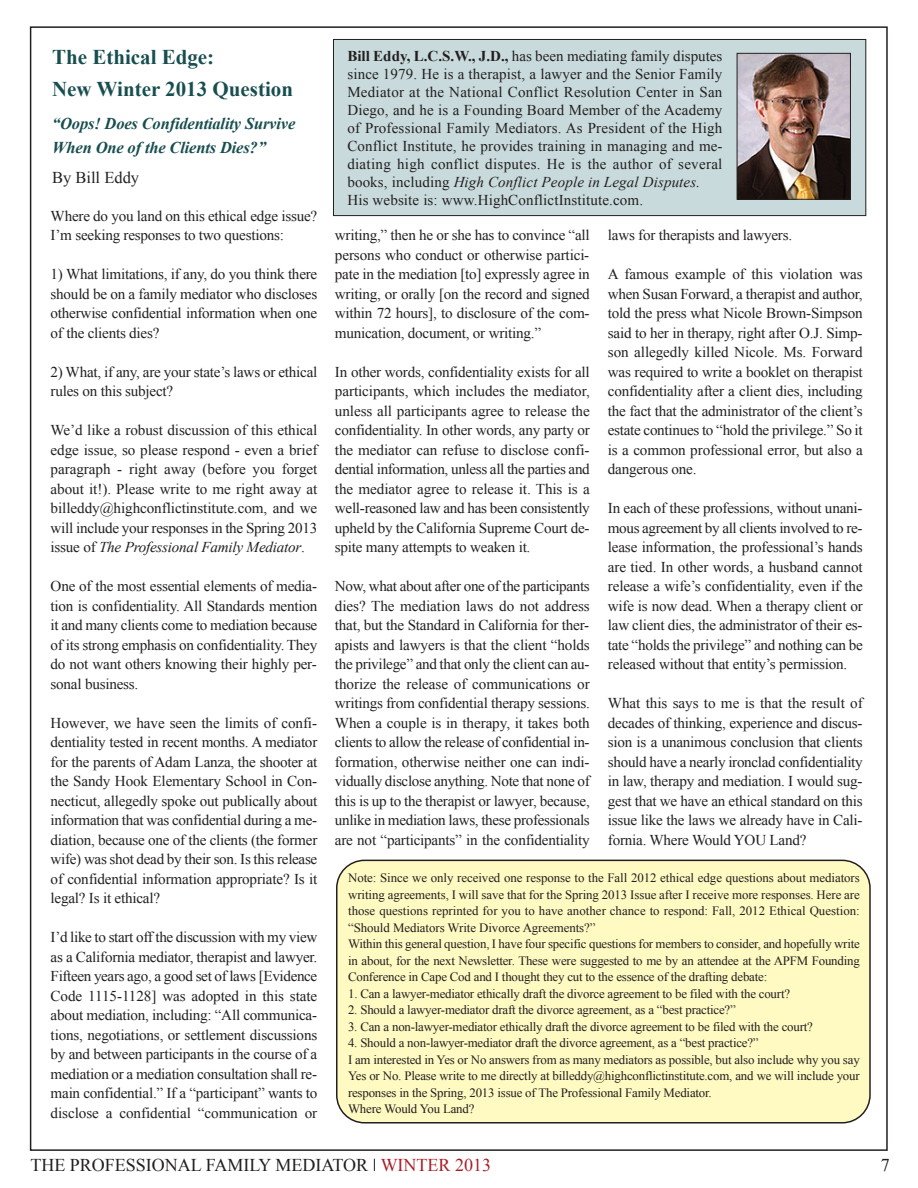
<style>
.page{position:relative;width:918px;height:1188px;background:#fff}
.page>*{position:absolute;margin:0;border:0;box-sizing:border-box;transform-origin:0 0}
.t1{font:700 21px/31.5px "Times New Roman";color:#184e4f}
.t2{font:18px "Times New Roman";color:#231f20}
.t3{font:italic 700 16.5px/24px "Times New Roman";letter-spacing:-.01em;color:#184e4f}
.t4{font:16.5px "Times New Roman";color:#231f20}
.t5{font:15px/19.5px "Times New Roman";letter-spacing:-.015em;color:#231f20;text-align:justify}
.t6{font:15px/18px "Times New Roman";letter-spacing:.01em;color:#231f20}
.t7{font:12.75px/16.5px "Times New Roman";letter-spacing:-.015em;color:#231f20}
.s1{font-style:italic}
.s2{font-weight:700}
.s3{color:#a81e28}
</style>
<div class="page">
<svg style="left:374px;top:1159px;width:1px;height:12px"></svg>
<div style="left:333px;top:39px;width:533px;height:177px;background:#c8dadc"></div>
<div style="left:333px;top:39px;width:533px;height:177px;border:1px solid #231f20"></div>
<img style="left:739px;top:55px;width:110px;height:143px">
<div style="left:737px;top:53px;width:114px;height:147px;border:1px solid #231f20"></div>
<div style="left:336px;top:860px;width:535px;height:264px;background:#fffac1"></div>
<h1 class="t1" style="left:52px;top:42px;width:242px">The Ethical Edge:<br>New Winter 2013 Question</h1>
<p class="t3" style="left:52px;top:111px;width:245px">“Oops! Does Confidentiality Survive<br>When One of the Clients Dies?”</p>
<p class="t4" style="left:52px;top:168px;width:89px">By Bill Eddy</p>
<p class="t5" style="left:51px;top:206px;width:268px">Where do you land on this ethical edge issue?<br>I’m seeking responses to two questions:</p>
<p class="t5" style="left:51px;top:264px;width:268px">1) What limitations, if any, do you think there should be on a family mediator who discloses otherwise confidential information when one of the clients dies?</p>
<p class="t5" style="left:51px;top:362px;width:268px">2) What, if any, are your state’s laws or ethical rules on this subject?</p>
<p class="t5" style="left:51px;top:420px;width:268px">We’d like a robust discussion of this ethical edge issue, so please respond - even a brief paragraph - right away (before you forget about it!). Please write to me right away at billeddy@highconflictinstitute.com, and we will include your responses in the Spring 2013 issue of <span class="s1">The Professional Family Mediator</span>.</p>
<p class="t5" style="left:51px;top:576px;width:268px">One of the most essential elements of media&shy;tion is confidentiality. All Standards mention it and many clients come to mediation because of its strong emphasis on confidentiality. They do not want others knowing their highly per&shy;sonal business.</p>
<p class="t5" style="left:51px;top:713px;width:268px">However, we have seen the limits of confi&shy;dentiality tested in recent months. A mediator for the parents of Adam Lanza, the shooter at the Sandy Hook Elementary School in Con&shy;necticut, allegedly spoke out publically about information that was confidential during a me&shy;diation, because one of the clients (the former wife) was shot dead by their son. Is this release of confidential information appropriate? Is it legal? Is it ethical?</p>
<p class="t5" style="left:51px;top:927px;width:268px">I’d like to start off the discussion with my view as a California mediator, therapist and lawyer.<br>Fifteen years ago, a good set of laws [Evidence Code 1115-1128] was adopted in this state about mediation, including: “All communica&shy;tions, negotiations, or settlement discussions by and between participants in the course of a mediation or a mediation consultation shall re&shy;main confidential.” If a “participant” wants to disclose a confidential “communication or</p>
<p class="t6" style="left:347px;top:47px;width:377px"><span class="s2">Bill Eddy, L.C.S.W., J.D.,</span> has been mediating family disputes since 1979. He is a therapist, a lawyer and the Senior Family Mediator at the National Conflict Resolution Center in San Diego, and he is a Founding Board Member of the Academy of Professional Family Mediators. As President of the High Conflict Institute, he provides training in managing and me&shy;diating high conflict disputes. He is the author of several books, including <span class="s1">High Conflict People in Legal Disputes.<br></span>His website is: www.HighConflictInstitute.com.</p>
<p class="t5" style="left:608px;top:225px;width:186px">laws for therapists and lawyers.</p>
<p class="t5" style="left:608px;top:264px;width:256px">A famous example of this violation was when Susan Forward, a therapist and author, told the press what Nicole Brown-Simpson said to her in therapy, right after O.J. Simp&shy;son allegedly killed Nicole. Ms. Forward was required to write a booklet on therapist confidentiality after a client dies, including the fact that the administrator of the client’s estate continues to “hold the privilege.” So it is a common professional error, but also a dangerous one.</p>
<p class="t5" style="left:608px;top:498px;width:256px">In each of these professions, without unani&shy;mous agreement by all clients involved to re&shy;lease information, the professional’s hands are tied. In other words, a husband cannot release a wife’s confidentiality, even if the wife is now dead. When a therapy client or law client dies, the administrator of their es&shy;tate “holds the privilege” and nothing can be released without that entity’s permission.</p>
<p class="t5" style="left:608px;top:693px;width:256px">What this says to me is that the result of decades of thinking, experience and discus&shy;sion is a unanimous conclusion that clients should have a nearly ironclad confidentiality in law, therapy and mediation. I would sug&shy;gest that we have an ethical standard on this issue like the laws we already have in Cali&shy;fornia. Where Would YOU Land?</p>
<p class="t7" style="left:348px;top:870px;width:513px">Note: Since we only received one response to the Fall 2012 ethical edge questions about mediators writing agreements, I will save that for the Spring 2013 Issue after I receive more responses. Here are those questions reprinted for you to have another chance to respond: Fall, 2012 Ethical Question: “Should Mediators Write Divorce Agreements?”<br>Within this general question, I have four specific questions for members to consider, and hopefully write in about, for the next Newsletter. These were suggested to me by an attendee at the APFM Founding Conference in Cape Cod and I thought they cut to the essence of the drafting debate:</p>
<p class="t7" style="left:348px;top:985px;width:444px">1. Can a lawyer-mediator ethically draft the divorce agreement to be filed with the court?</p>
<p class="t7" style="left:348px;top:1002px;width:389px">2. Should a lawyer-mediator draft the divorce agreement, as a “best practice?”</p>
<p class="t7" style="left:348px;top:1018px;width:466px">3. Can a non-lawyer-mediator ethically draft the divorce agreement to be filed with the court?</p>
<p class="t7" style="left:348px;top:1035px;width:513px">4. Should a non-lawyer-mediator draft the divorce agreement, as a “best practice?”<br>I am interested in Yes or No answers from as many mediators as possible, but also include why you say Yes or No. Please write to me directly at billeddy@highconflictinstitute.com, and we will include your responses in the Spring, 2013 issue of The Professional Family Mediator.<br>Where Would You Land?</p>
<p class="t5" style="left:335px;top:225px;width:256px">writing,” then he or she has to convince “all persons who conduct or otherwise partici&shy;pate in the mediation [to] expressly agree in writing, or orally [on the record and signed within 72 hours], to disclosure of the com&shy;munication, document, or writing.”</p>
<p class="t5" style="left:335px;top:362px;width:256px">In other words, confidentiality exists for all participants, which includes the mediator, unless all participants agree to release the confidentiality. In other words, any party or the mediator can refuse to disclose confi&shy;dential information, unless all the parties and the mediator agree to release it. This is a well-reasoned law and has been consistently upheld by the California Supreme Court de&shy;spite many attempts to weaken it.</p>
<p class="t5" style="left:335px;top:576px;width:256px">Now, what about after one of the participants dies? The mediation laws do not address that, but the Standard in California for ther&shy;apists and lawyers is that the client “holds the privilege” and that only the client can au&shy;thorize the release of communications or writings from confidential therapy sessions.<br>When a couple is in therapy, it takes both clients to allow the release of confidential in&shy;formation, otherwise neither one can indi&shy;vidually disclose anything. Note that none of this is up to the therapist or lawyer, because, unlike in mediation laws, these professionals are not “participants” in the confidentiality</p>
<p class="t2" style="left:30px;top:1155px;width:462px">THE PROFESSIONAL FAMILY MEDIATOR <span class="s3">WINTER 2013</span></p>
<p class="t2" style="left:881px;top:1155px;width:10px">7</p>
</div>
